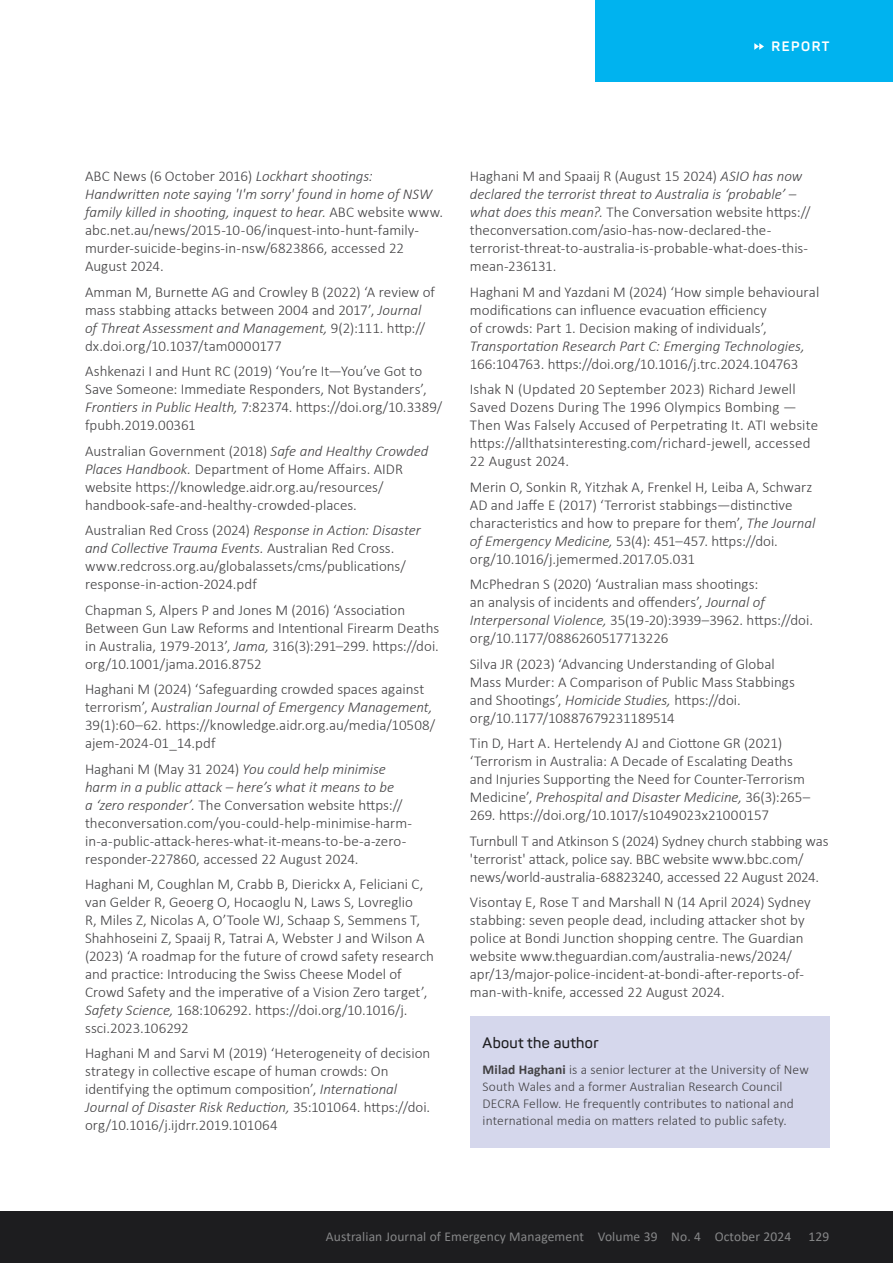
<style>
.page{position:relative;width:893px;height:1263px;background:#fff}
.page>*{position:absolute;margin:0;border:0;box-sizing:border-box;transform-origin:0 0}
.t1{font:300 15px/18px "Calibri";color:#414042}
.t2{font:italic 300 15px "Calibri";color:#414042}
.t3{font:600 15px "Panton";letter-spacing:.02em;color:#1d1d1f}
.t4{font:300 13.5px/17.2px "Calibri";letter-spacing:.01em;color:#414042}
.t5{font:13.5px "Calibri";letter-spacing:.01em;color:#868788}
.t6{font:700 13.5px "Panton";letter-spacing:.11em;color:#fff}
.s1{font-style:italic}
.s2{font-weight:700}
</style>
<div class="page">
<div style="left:596px;top:0;width:297px;height:81px;background:#00b3ef"></div>
<svg style="left:754px;top:43px;width:10px;height:7px"></svg>
<div style="left:0;top:1212px;width:893px;height:51px;background:#1d1d1f"></div>
<div style="left:470px;top:1016px;width:359px;height:55px;background:#d5d7ec"></div>
<div style="left:470px;top:1046px;width:359px;height:102px;background:#d5d7ec"></div>
<p class="t6" style="left:772px;top:38px;width:59px">REPORT</p>
<p class="t1" style="left:85px;top:167px;width:360px">ABC News (6 October 2016) <span class="s1">Lockhart shootings:<br>Handwritten note saying 'I'm sorry' found in home of NSW family killed in shooting, inquest to hear.</span> ABC website www. abc.net.au/news/2015-10-06/inquest-into-hunt-family&shy;murder-suicide-begins-in-nsw/6823866, accessed 22<br>August 2024.</p>
<p class="t1" style="left:85px;top:283px;width:351px">Amman M, Burnette AG and Crowley B (2022) ‘A review of mass stabbing attacks between 2004 and 2017’, <span class="s1">Journal of Threat Assessment and Management,</span> 9(2):111. http:// dx.doi.org/10.1037/tam0000177</p>
<p class="t1" style="left:85px;top:362px;width:359px">Ashkenazi I and Hunt RC (2019) ‘You’re It—You’ve Got to Save Someone: Immediate Responders, Not Bystanders’, <span class="s1">Frontiers in Public Health,</span> 7:82374. https://doi.org/10.3389/ fpubh.2019.00361</p>
<p class="t1" style="left:85px;top:442px;width:345px">Australian Government (2018) <span class="s1">Safe and Healthy Crowded Places Handbook.</span> Department of Home Affairs. AIDR website https://knowledge.aidr.org.au/resources/ handbook-safe-and-healthy-crowded-places.</p>
<p class="t1" style="left:85px;top:521px;width:337px">Australian Red Cross (2024) <span class="s1">Response in Action: Disaster and Collective Trauma Events.</span> Australian Red Cross. www.redcross.org.au/globalassets/cms/publications/ response-in-action-2024.pdf</p>
<p class="t1" style="left:85px;top:600px;width:356px">Chapman S, Alpers P and Jones M (2016) ‘Association Between Gun Law Reforms and Intentional Firearm Deaths in Australia, 1979-2013’, <span class="s1">Jama,</span> 316(3):291–299. https://doi. org/10.1001/jama.2016.8752</p>
<p class="t1" style="left:85px;top:680px;width:352px">Haghani M (2024) ‘Safeguarding crowded spaces against terrorism’, A<span class="s1">ustralian Journal of Emergency Management, </span>39(1):60–62. https://knowledge.aidr.org.au/media/10508/ ajem-2024-01_14.pdf</p>
<p class="t1" style="left:85px;top:759px;width:329px">Haghani M (May 31 2024) <span class="s1">You could help minimise harm in a public attack – here’s what it means to be<br>a ‘zero responder’.</span> The Conversation website https:// theconversation.com/you-could-help-minimise-harm&shy;in-a-public-attack-heres-what-it-means-to-be-a-zero&shy;responder-227860, accessed 22 August 2024.</p>
<p class="t1" style="left:85px;top:875px;width:351px">Haghani M, Coughlan M, Crabb B, Dierickx A, Feliciani C, van Gelder R, Geoerg O, Hocaoglu N, Laws S, Lovreglio<br>R, Miles Z, Nicolas A, O’Toole WJ, Schaap S, Semmens T, Shahhoseini Z, Spaaij R, Tatrai A, Webster J and Wilson A (2023) ‘A roadmap for the future of crowd safety research and practice: Introducing the Swiss Cheese Model of Crowd Safety and the imperative of a Vision Zero target’, <span class="s1">Safety Science,</span> 168:106292. https://doi.org/10.1016/j. ssci.2023.106292</p>
<p class="t1" style="left:85px;top:1044px;width:347px">Haghani M and Sarvi M (2019) ‘Heterogeneity of decision strategy in collective escape of human crowds: On identifying the optimum composition’, <span class="s1">International Journal of Disaster Risk Reduction,</span> 35:101064. https://doi. org/10.1016/j.ijdrr.2019.101064</p>
<p class="t1" style="left:470px;top:167px;width:342px">Haghani M and Spaaij R (August 15 2024) <span class="s1">ASIO has now declared the terrorist threat to Australia is ‘probable’ – what does this mean?.</span> The Conversation website https:// theconversation.com/asio-has-now-declared-the&shy;terrorist-threat-to-australia-is-probable-what-does-this&shy;mean-236131.</p>
<p class="t1" style="left:470px;top:283px;width:351px">Haghani M and Yazdani M (2024) ‘How simple behavioural modifications can influence evacuation efficiency<br>of crowds: Part 1. Decision making of individuals’,</p>
<p class="t2" style="left:470px;top:336px;width:336px">Transportation Research Part C: Emerging Technologies,</p>
<p class="t1" style="left:470px;top:351px;width:330px;line-height:25.5px">166:104763. https://doi.org/10.1016/j.trc.2024.104763<br>Ishak N (Updated 20 September 2023) Richard Jewell</p>
<p class="t1" style="left:470px;top:398px;width:350px">Saved Dozens During The 1996 Olympics Bombing — Then Was Falsely Accused of Perpetrating It. ATI website https://allthatsinteresting.com/richard-jewell, accessed 22 August 2024.</p>
<p class="t1" style="left:470px;top:478px;width:347px">Merin O, Sonkin R, Yitzhak A, Frenkel H, Leiba A, Schwarz AD and Jaffe E (2017) ‘Terrorist stabbings—distinctive characteristics and how to prepare for them’, <span class="s1">The Journal of Emergency Medicine,</span> 53(4): 451–457. https://doi. org/10.1016/j.jemermed.2017.05.031</p>
<p class="t1" style="left:470px;top:575px;width:345px">McPhedran S (2020) ‘Australian mass shootings:<br>an analysis of incidents and offenders’, <span class="s1">Journal of Interpersonal Violence,</span> 35(19-20):3939–3962. https://doi. org/10.1177/0886260517713226</p>
<p class="t1" style="left:470px;top:654px;width:326px">Silva JR (2023) ‘Advancing Understanding of Global Mass Murder: A Comparison of Public Mass Stabbings and Shootings’, <span class="s1">Homicide Studies,</span> https://doi. org/10.1177/10887679231189514</p>
<p class="t1" style="left:470px;top:734px;width:342px">Tin D, Hart A. Hertelendy AJ and Ciottone GR (2021) ‘Terrorism in Australia: A Decade of Escalating Deaths and Injuries Supporting the Need for Counter-Terrorism Medicine’, <span class="s1">Prehospital and Disaster Medicine,</span> 36(3):265– 269. https://doi.org/10.1017/s1049023x21000157</p>
<p class="t1" style="left:470px;top:831px;width:360px">Turnbull T and Atkinson S (2024) Sydney church stabbing was 'terrorist' attack, police say. BBC website www.bbc.com/ news/world-australia-68823240, accessed 22 August 2024.</p>
<p class="t1" style="left:470px;top:893px;width:342px">Visontay E, Rose T and Marshall N (14 April 2024) Sydney stabbing: seven people dead, including attacker shot by police at Bondi Junction shopping centre. The Guardian website www.theguardian.com/australia-news/2024/ apr/13/major-police-incident-at-bondi-after-reports-of&shy;man-with-knife, accessed 22 August 2024.</p>
<p class="t3" style="left:483px;top:1033px;width:117px">About the author</p>
<p class="t4" style="left:483px;top:1060px;width:328px"><span class="s2">Milad Haghani</span> is a senior lecturer at the University of New South Wales and a former Australian Research Council DECRA Fellow. He frequently contributes to national and international media on matters related to public safety.</p>
<p class="t5" style="left:326px;top:1227px;width:467px">Australian Journal of Emergency Management Volume 39 No. 4 October 2024</p>
<p class="t5" style="left:808px;top:1227px;width:22px">129</p>
</div>
